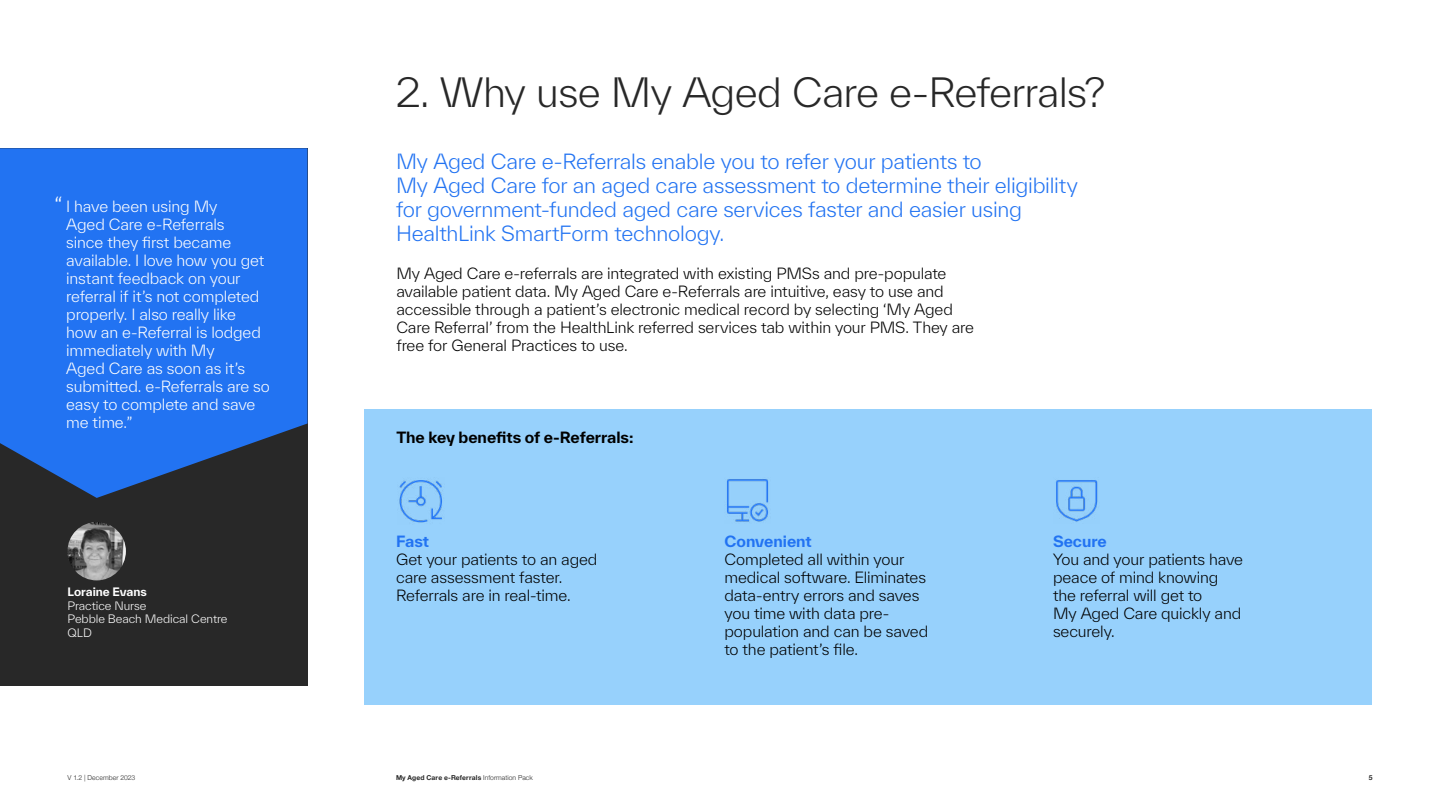
<style>
.page{position:relative;width:1440px;height:810px;background:#fff}
.page>*{position:absolute;margin:0;border:0;box-sizing:border-box;transform-origin:0 0}
.t1{font:300 39px "TWK Everett";letter-spacing:-.02em;color:#282828}
.t2{font:300 20.25px/24px "TWK Everett";letter-spacing:-.01em;color:#2273f2}
.t3{font:300 20.25px "TWK Everett";color:#fff}
.t4{font:300 15px/18px "TWK Everett";letter-spacing:-.01em;color:#000}
.t5{font:300 15px/18px "TWK Everett";letter-spacing:-.01em;color:#fff}
.t6{font:700 15px "TWK Everett";letter-spacing:-.005em;color:#000}
.t7{font:700 15px "TWK Everett";letter-spacing:-.005em;color:#2273f2}
.t8{font:300 11.25px/13.5px "TWK Everett";letter-spacing:-.005em;color:#fff}
.t9{font:700 11.25px "TWK Everett";color:#fff}
.t10{font:700 6.75px "Helvetica Neue";letter-spacing:.02em;color:#282828}
.t11{font:300 6.75px "Helvetica Neue";letter-spacing:.015em;color:#282828}
.s1{font-weight:300}
</style>
<div class="page">
<div style="left:364px;top:410px;width:1008px;height:295px;background:#97d1fc"></div>
<img style="left:399px;top:480px;width:44px;height:43px">
<img style="left:727px;top:479px;width:42px;height:43px">
<img style="left:1056px;top:480px;width:42px;height:42px">
<div style="left:0;top:148px;width:308px;height:538px;background:#282828"></div>
<svg style="left:0;top:148px;width:308px;height:350px;background:#226bde"></svg>
<img style="left:68px;top:522px;width:58px;height:58px;border-radius:29px">
<h2 class="t3" style="left:55px;top:190px;width:9px">“</h2>
<p class="t5" style="left:66px;top:197px;width:205px">I have been using My<br>Aged Care e-Referrals<br>since they first became available. I love how you get instant feedback on your referral if it’s not completed properly. I also really like how an e-Referral is lodged immediately with My<br>Aged Care as soon as it’s submitted. e-Referrals are so easy to complete and save me time.”</p>
<p class="t9" style="left:68px;top:584px;width:81px">Loraine Evans</p>
<p class="t8" style="left:68px;top:599px;width:161px">Practice Nurse<br>Pebble Beach Medical Centre<br>QLD</p>
<h1 class="t1" style="left:396px;top:66px;width:711px">2. Why use My Aged Care e-Referrals?</h1>
<h2 class="t2" style="left:396px;top:149px;width:683px">My Aged Care e-Referrals enable you to refer your patients to<br>My Aged Care for an aged care assessment to determine their eligibility for government-funded aged care services faster and easier using HealthLink SmartForm technology.</h2>
<p class="t4" style="left:396px;top:264px;width:579px">My Aged Care e-referrals are integrated with existing PMSs and pre-populate available patient data. My Aged Care e-Referrals are intuitive, easy to use and accessible through a patient’s electronic medical record by selecting ‘My Aged Care Referral’ from the HealthLink referred services tab within your PMS. They are free for General Practices to use.</p>
<p class="t6" style="left:396px;top:427px;width:239px">The key benefits of e-Referrals:</p>
<p class="t7" style="left:396px;top:530px;width:35px">Fast</p>
<p class="t4" style="left:396px;top:550px;width:203px">Get your patients to an aged care assessment faster.<br>Referrals are in real-time.</p>
<p class="t7" style="left:724px;top:530px;width:89px">Convenient</p>
<p class="t4" style="left:724px;top:550px;width:205px">Completed all within your medical software. Eliminates data-entry errors and saves you time with data pre&shy;population and can be saved to the patient’s file.</p>
<p class="t7" style="left:1053px;top:530px;width:55px">Secure</p>
<p class="t4" style="left:1053px;top:550px;width:192px">You and your patients have peace of mind knowing the referral will get to<br>My Aged Care quickly and securely.</p>
<p class="t11" style="left:68px;top:772px;width:69px">V 1.2 | December 2023</p>
<p class="t10" style="left:396px;top:772px;width:138px">My Aged Care e-Referrals <span class="s1">Information Pack</span></p>
<p class="t10" style="left:1369px;top:772px;width:5px">5</p>
</div>
